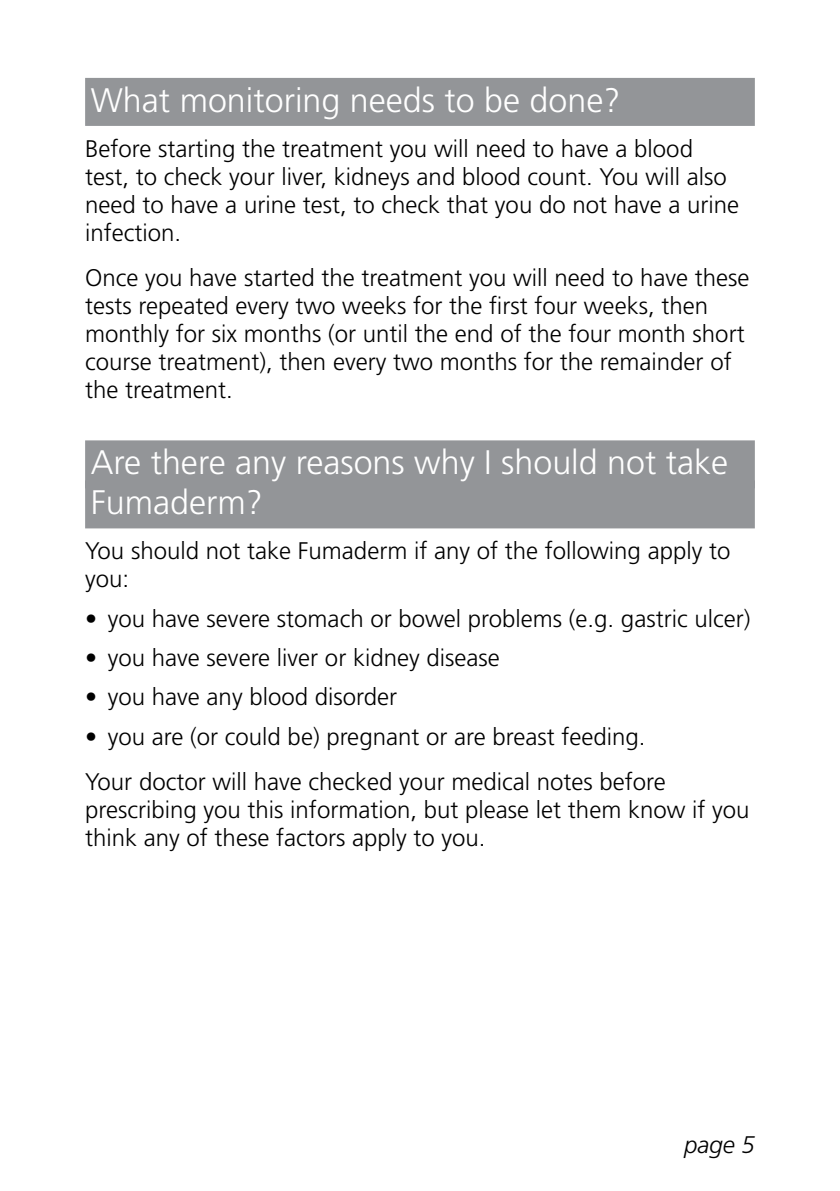
<style>
.page{position:relative;width:840px;height:1191px;background:#fff}
.page>*{position:absolute;margin:0;border:0;box-sizing:border-box;transform-origin:0 0}
.t1{font:300 34px/40px "Frutiger";color:#fff}
.t2{font:300 24px/28px "Frutiger";color:#000}
.t3{font:italic 300 24px "Frutiger";color:#000}
</style>
<div class="page">
<div style="left:85px;top:78px;width:669px;height:48px;background:#939598"></div>
<div style="left:85px;top:440px;width:669px;height:48px;background:#939598"></div>
<div style="left:85px;top:480px;width:669px;height:48px;background:#939598"></div>
<h1 class="t1" style="left:91px;top:80px;width:531px">What monitoring needs to be done?</h1>
<p class="t2" style="left:85px;top:134px;width:655px">Before starting the treatment you will need to have a blood test, to check your liver, kidneys and blood count. You will also need to have a urine test, to check that you do not have a urine infection.</p>
<p class="t2" style="left:85px;top:263px;width:665px">Once you have started the treatment you will need to have these tests repeated every two weeks for the first four weeks, then monthly for six months (or until the end of the four month short course treatment), then every two months for the remainder of the treatment.</p>
<h1 class="t1" style="left:91px;top:442px;width:638px">Are there any reasons why I should not take<br>Fumaderm?</h1>
<p class="t2" style="left:85px;top:537px;width:646px">You should not take Fumaderm if any of the following apply to you:</p>
<p class="t2" style="left:85px;top:604px;width:666px">• you have severe stomach or bowel problems (e.g. gastric ulcer)</p>
<p class="t2" style="left:85px;top:643px;width:416px">• you have severe liver or kidney disease</p>
<p class="t2" style="left:85px;top:683px;width:313px">• you have any blood disorder</p>
<p class="t2" style="left:85px;top:714px;width:582px;line-height:45px">• you are (or could be) pregnant or are breast feeding.<br>Your doctor will have checked your medical notes before</p>
<p class="t2" style="left:85px;top:795px;width:665px">prescribing you this information, but please let them know if you think any of these factors apply to you.</p>
<p class="t3" style="left:683px;top:1131px;width:72px">page 5</p>
</div>
